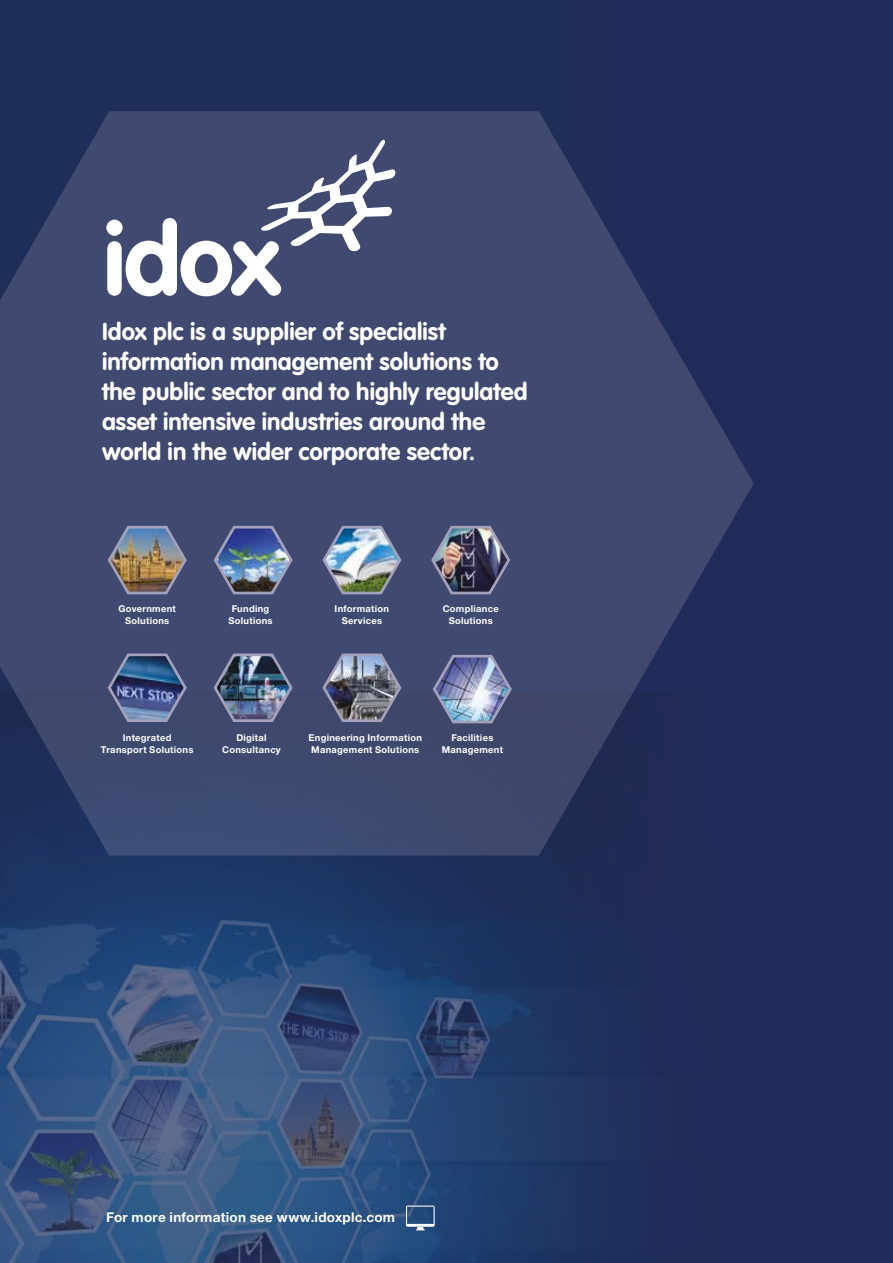
<style>
.page{position:relative;width:893px;height:1263px;background:#212b59}
.page>*{position:absolute;margin:0;border:0;box-sizing:border-box;transform-origin:0 0}
.t1{font:700 24px/30px "VAG Rounded Std";letter-spacing:.005em;color:#fff}
.t2{font:700 13.5px "Helvetica Neue";letter-spacing:.02em;color:#fff}
.t3{font:700 9.45px/12px "Helvetica Neue";letter-spacing:.03em;color:#fff;text-align:center}
</style>
<div class="page">
<img style="left:0;top:855px;width:588px;height:408px">
<svg style="left:0;top:111px;width:754px;height:744px;fill:#404a70"></svg>
<svg style="left:106px;top:140px;width:289px;height:156px;background:#69718f"></svg>
<img style="left:106px;top:523px;width:82px;height:73px">
<img style="left:321px;top:523px;width:82px;height:73px">
<img style="left:321px;top:651px;width:82px;height:72px">
<img style="left:212px;top:651px;width:82px;height:72px">
<img style="left:212px;top:523px;width:82px;height:73px">
<img style="left:106px;top:651px;width:82px;height:72px">
<img style="left:430px;top:523px;width:82px;height:73px">
<img style="left:431px;top:652px;width:82px;height:73px">
<svg style="left:406px;top:1205px;width:29px;height:25px"></svg>
<h1 class="t1" style="left:102px;top:318px;width:427px">Idox plc is a supplier of specialist information management solutions to the public sector and to highly regulated asset intensive industries around the world in the wider corporate sector.</h1>
<p class="t3" style="left:119px;top:602px;width:59px">Government<br>Solutions</p>
<p class="t3" style="left:228px;top:602px;width:46px">Funding<br>Solutions</p>
<p class="t3" style="left:335px;top:602px;width:56px">Information<br>Services</p>
<p class="t3" style="left:443px;top:602px;width:57px">Compliance<br>Solutions</p>
<p class="t3" style="left:101px;top:731px;width:94px">Integrated<br>Transport Solutions</p>
<p class="t3" style="left:222px;top:731px;width:60px">Digital<br>Consultancy</p>
<p class="t3" style="left:308px;top:731px;width:115px;text-align:left">Engineering Information<br>Management Solutions</p>
<p class="t3" style="left:442px;top:731px;width:63px">Facilities<br>Management</p>
<h2 class="t2" style="left:106px;top:1208px;width:290px">For more information see www.idoxplc.com</h2>
</div>
